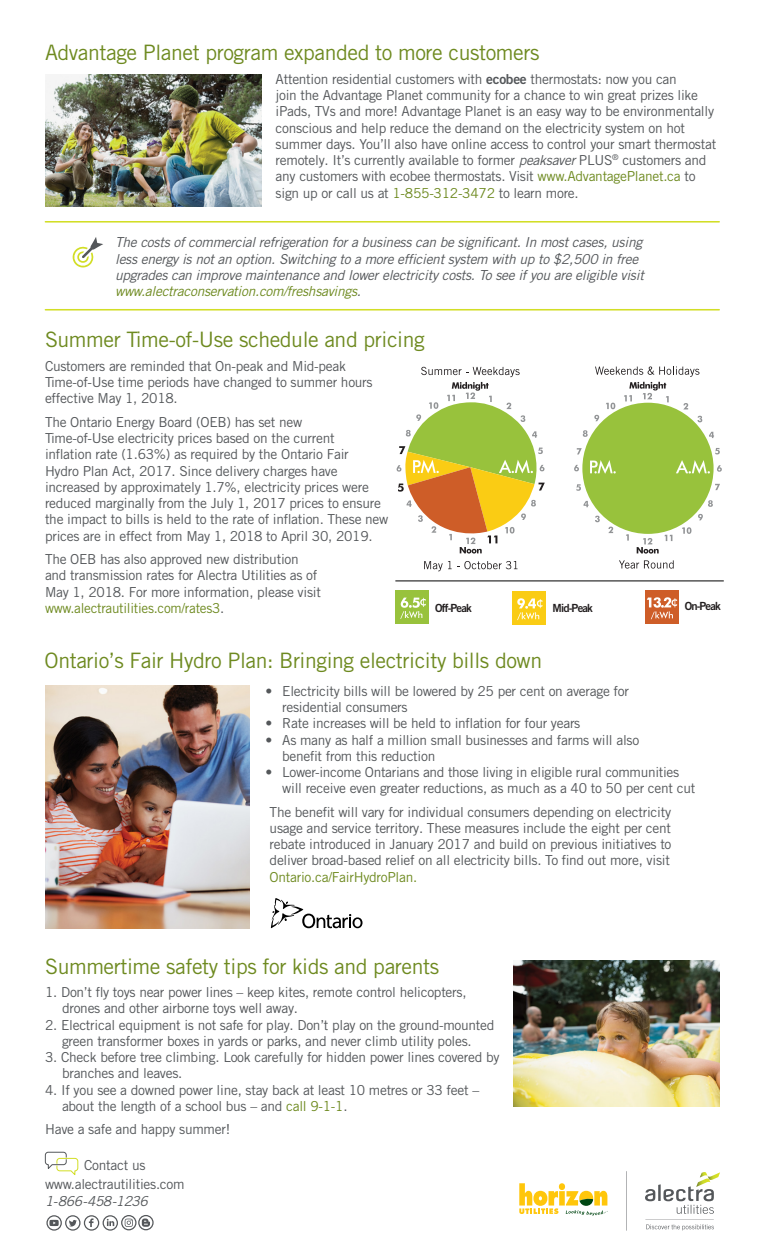
<style>
.page{position:relative;width:765px;height:1260px;background:#fff}
.page>*{position:absolute;margin:0;border:0;box-sizing:border-box;transform-origin:0 0}
.t1{font:21.25px "Trade Gothic LT Pro";letter-spacing:-.02em;color:#6e8a20}
.t2{font:13.75px/16.2px "Trade Gothic LT Pro";letter-spacing:-.02em;color:#54575a}
.t3{font:italic 13.75px/16.2px "Trade Gothic LT Pro";letter-spacing:-.02em;color:#54575a}
.t4{font:13.75px "Trade Gothic LT Pro";letter-spacing:-.02em;color:#6e8a20}
.t5{font:italic 13.75px "Trade Gothic LT Pro";letter-spacing:-.04em;color:#54575a}
.t6{font:11.25px "Trade Gothic LT Pro Bd 2";letter-spacing:-.075em;color:#231f20}
.s1{font-family:"Trade Gothic LT Pro Bd 2"}
.s2{font-style:italic}
.s3{color:#6e8a20}
</style>
<div class="page">
<svg style="left:626px;top:1171px;width:1px;height:60px"></svg>
<svg style="left:519px;top:1183px;width:89px;height:33px"></svg>
<svg style="left:645px;top:1172px;width:75px;height:58px"></svg>
<div style="left:582px;top:403px;width:132px;height:131px;background:#98c23c;border-radius:50%"></div>
<svg style="left:682px;top:527px;width:9px;height:7px"></svg>
<svg style="left:594px;top:415px;width:5px;height:6px"></svg>
<svg style="left:698px;top:514px;width:5px;height:6px"></svg>
<svg style="left:583px;top:430px;width:5px;height:7px"></svg>
<svg style="left:708px;top:500px;width:5px;height:7px"></svg>
<svg style="left:577px;top:448px;width:5px;height:6px"></svg>
<svg style="left:715px;top:484px;width:5px;height:6px"></svg>
<svg style="left:574px;top:465px;width:5px;height:6px"></svg>
<svg style="left:717px;top:465px;width:5px;height:7px"></svg>
<svg style="left:576px;top:484px;width:5px;height:7px"></svg>
<svg style="left:715px;top:448px;width:5px;height:6px"></svg>
<svg style="left:584px;top:501px;width:5px;height:6px"></svg>
<svg style="left:709px;top:432px;width:5px;height:6px"></svg>
<svg style="left:595px;top:516px;width:5px;height:6px"></svg>
<svg style="left:698px;top:416px;width:4px;height:6px"></svg>
<svg style="left:608px;top:527px;width:5px;height:6px"></svg>
<svg style="left:626px;top:534px;width:3px;height:7px"></svg>
<svg style="left:637px;top:535px;width:35px;height:19px"></svg>
<svg style="left:590px;top:460px;width:26px;height:14px"></svg>
<svg style="left:676px;top:460px;width:34px;height:14px"></svg>
<div style="left:513px;top:591px;width:33px;height:34px;background:#facc14"></div>
<svg style="left:517px;top:598px;width:25px;height:22px"></svg>
<div style="left:395px;top:591px;width:34px;height:33px;background:#98c23c"></div>
<svg style="left:400px;top:598px;width:26px;height:21px"></svg>
<div style="left:645px;top:590px;width:33px;height:34px;background:#ce5d28"></div>
<svg style="left:647px;top:597px;width:30px;height:22px"></svg>
<svg style="left:424px;top:561px;width:94px;height:10px"></svg>
<svg style="left:619px;top:560px;width:55px;height:9px"></svg>
<svg style="left:397px;top:367px;width:148px;height:187px"></svg>
<svg style="left:595px;top:366px;width:104px;height:43px"></svg>
<hr style="left:395px;top:581px;width:329px;height:1px;background:#000">
<img style="left:45px;top:686px;width:204px;height:242px">
<img style="left:45px;top:74px;width:217px;height:133px">
<img style="left:514px;top:961px;width:206px;height:145px">
<svg style="left:271px;top:898px;width:92px;height:30px"></svg>
<hr style="left:45px;top:221px;width:674px;height:2px;background:#d2de26">
<hr style="left:45px;top:309px;width:674px;height:2px;background:#d2de26">
<svg style="left:72px;top:237px;width:31px;height:31px"></svg>
<svg style="left:45px;top:1152px;width:34px;height:23px"></svg>
<svg style="left:46px;top:1215px;width:108px;height:16px"></svg>
<h1 class="t1" style="left:45px;top:40px;width:496px">Advantage Planet program expanded to more customers</h1>
<p class="t2" style="left:276px;top:71px;width:442px">Attention residential customers with <span class="s1">ecobee</span> thermostats: now you can<br>join the Advantage Planet community for a chance to win great prizes like iPads, TVs and more! Advantage Planet is an easy way to be environmentally conscious and help reduce the demand on the electricity system on hot summer days. You’ll also have online access to control your smart thermostat remotely. It’s currently available to former <span class="s2">peaksaver</span> PLUS<sup>®</sup> customers and any customers with ecobee thermostats. Visit <span class="s3">www.AdvantagePlanet.ca</span> to sign up or call us at <span class="s3">1-855-312-3472</span> to learn more.</p>
<p class="t3" style="left:115px;top:235px;width:530px">The costs of commercial refrigeration for a business can be significant. In most cases, using less energy is not an option. Switching to a more efficient system with up to $2,500 in free upgrades can improve maintenance and lower electricity costs. To see if you are eligible visit <span class="s3">www.alectraconservation.com/freshsavings</span>.</p>
<h1 class="t1" style="left:45px;top:327px;width:381px">Summer Time-of-Use schedule and pricing</h1>
<p class="t2" style="left:45px;top:358px;width:329px">Customers are reminded that On-peak and Mid-peak<br>Time-of-Use time periods have changed to summer hours effective May 1, 2018.</p>
<p class="t2" style="left:45px;top:414px;width:345px">The Ontario Energy Board (OEB) has set new<br>Time-of-Use electricity prices based on the current<br>inflation rate (1.63%) as required by the Ontario Fair<br>Hydro Plan Act, 2017. Since delivery charges have increased by approximately 1.7%, electricity prices were reduced marginally from the July 1, 2017 prices to ensure the impact to bills is held to the rate of inflation. These new prices are in effect from May 1, 2018 to April 30, 2019.</p>
<p class="t2" style="left:45px;top:551px;width:277px">The OEB has also approved new distribution and transmission rates for Alectra Utilities as of May 1, 2018. For more information, please visit <span class="s3">www.alectrautilities.com/rates3</span>.</p>
<p class="t6" style="left:435px;top:601px;width:38px">Off-Peak</p>
<p class="t6" style="left:553px;top:601px;width:42px">Mid-Peak</p>
<p class="t6" style="left:685px;top:599px;width:38px">On-Peak</p>
<h1 class="t1" style="left:45px;top:648px;width:499px">Ontario’s Fair Hydro Plan: Bringing electricity bills down</h1>
<p class="t2" style="left:282px;top:683px;width:348px;text-indent:-17px">• Electricity bills will be lowered by 25 per cent on average for residential consumers</p>
<p class="t2" style="left:265px;top:715px;width:317px">• Rate increases will be held to inflation for four years</p>
<p class="t2" style="left:282px;top:731px;width:359px;text-indent:-17px">• As many as half a million small businesses and farms will also benefit from this reduction</p>
<p class="t2" style="left:282px;top:764px;width:415px;text-indent:-17px">• Lower-income Ontarians and those living in eligible rural communities will receive even greater reductions, as much as a 40 to 50 per cent cut</p>
<p class="t2" style="left:270px;top:804px;width:403px;text-align:justify">The benefit will vary for individual consumers depending on electricity usage and service territory. These measures include the eight per cent rebate introduced in January 2017 and build on previous initiatives to deliver broad-based relief on all electricity bills. To find out more, visit</p>
<p class="t4" style="left:270px;top:869px;width:149px">Ontario.ca/FairHydroPlan.</p>
<h1 class="t1" style="left:45px;top:953px;width:396px">Summertime safety tips for kids and parents</h1>
<p class="t2" style="left:62px;top:984px;width:406px;text-indent:-17px">1. Don’t fly toys near power lines – keep kites, remote control helicopters, drones and other airborne toys well away.</p>
<p class="t2" style="left:45px;top:1016px;width:451px;text-align:center">2. Electrical equipment is not safe for play. Don’t play on the ground-mounted green transformer boxes in yards or parks, and never climb utility poles.</p>
<p class="t2" style="left:62px;top:1049px;width:439px;text-indent:-17px">3. Check before tree climbing. Look carefully for hidden power lines covered by branches and leaves.</p>
<p class="t2" style="left:62px;top:1081px;width:419px;text-indent:-17px">4. If you see a downed power line, stay back at least 10 metres or 33 feet – about the length of a school bus – and <span class="s3">call 9-1-1</span>.</p>
<p class="t2" style="left:45px;top:1121px;width:187px">Have a safe and happy summer!</p>
<p class="t2" style="left:45px;top:1156px;width:141px;line-height:18.4px;text-align:center">Contact us www.alectrautilities.com</p>
<p class="t5" style="left:45px;top:1193px;width:104px">1-866-458-1236</p>
</div>
